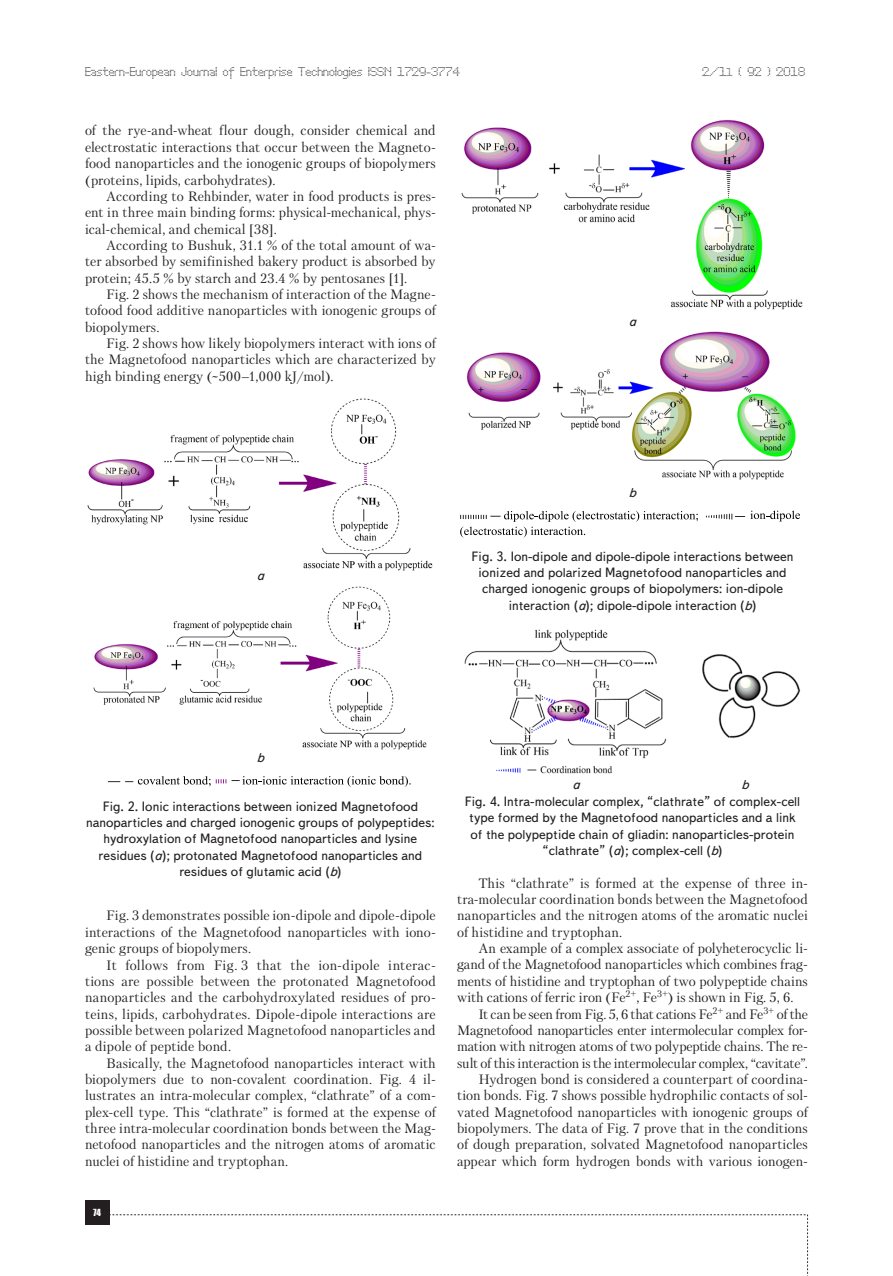
<style>
.page{position:relative;width:893px;height:1276px;background:#fff}
.page>*{position:absolute;margin:0;border:0;box-sizing:border-box;transform-origin:0 0}
.t1{font:13.5px/16.4px "Petersburg C";letter-spacing:-.005em;color:#231f20;text-align:justify}
.t2{font:13.5px/16.2px "Text Book C";color:#231f20;text-align:center}
.t3{font:italic 13.5px "Text Book C";color:#231f20}
.t4{font:12px "Perfo";letter-spacing:.015em;color:#231f20}
.t5{font:9px "Impact";color:#fff}
.s1{font-size:10.5px}
.s2{font-family:"Times New Roman"}
.s3{font-style:italic}
</style>
<div class="page">
<div style="left:85px;top:1200px;width:24px;height:24px;background:#231f20"></div>
<svg style="left:109px;top:1214px;width:699px;height:62px"></svg>
<img style="left:87px;top:398px;width:346px;height:173px">
<img style="left:93px;top:586px;width:334px;height:164px">
<img style="left:461px;top:119px;width:342px;height:191px">
<img style="left:466px;top:331px;width:330px;height:149px">
<img style="left:464px;top:629px;width:337px;height:145px">
<svg style="left:108px;top:776px;width:303px;height:11px"></svg>
<svg style="left:460px;top:511px;width:238px;height:26px"></svg>
<svg style="left:706px;top:510px;width:94px;height:11px"></svg>
<p class="t4" style="left:85px;top:65px;width:376px">Eastern-European Journal of Enterprise Technologies ISSN 1729-3774</p>
<p class="t4" style="left:702px;top:65px;width:104px">2/1<span class="s1">1</span> ( 92 ) 2018</p>
<p class="t1" style="left:85px;top:122px;width:352px">of the rye-and-wheat flour dough, consider chemical and electrostatic interactions that occur between the Magneto&shy;food nanoparticles and the ionogenic groups of biopolymers (proteins, lipids, carbohydrates).</p>
<p class="t1" style="left:85px;top:188px;width:352px;text-indent:21px">According to Rehbinder, water in food products is pres&shy;ent in three main binding forms: physical-mechanical, phys&shy;ical-chemical, and chemical [38].</p>
<p class="t1" style="left:85px;top:237px;width:352px;text-indent:21px">According to Bushuk, 31.1 % of the total amount of wa&shy;ter absorbed by semifinished bakery product is absorbed by protein; 45.5 % by starch and 23.4 % by pentosanes [1].</p>
<p class="t1" style="left:85px;top:286px;width:352px;text-indent:21px">Fig. 2 shows the mechanism of interaction of the Magne&shy;tofood food additive nanoparticles with ionogenic groups of biopolymers.</p>
<p class="t1" style="left:85px;top:335px;width:352px;text-indent:21px">Fig. 2 shows how likely biopolymers interact with ions of the Magnetofood nanoparticles which are characterized by high binding energy (~500<span class="s2">‒</span>1,000 kJ/mol).</p>
<p class="t3" style="left:629px;top:314px;width:9px">а</p>
<p class="t3" style="left:257px;top:567px;width:9px">а</p>
<p class="t3" style="left:629px;top:484px;width:9px">b</p>
<p class="t2" style="left:472px;top:548px;width:323px">Fig. 3. Ion-dipole and dipole-dipole interactions between ionized and polarized Magnetofood nanoparticles and charged ionogenic groups of biopolymers: ion-dipole interaction (<span class="s3">a</span>); dipole-dipole interaction (<span class="s3">b</span>)</p>
<p class="t3" style="left:257px;top:750px;width:9px">b</p>
<p class="t2" style="left:86px;top:798px;width:350px">Fig. 2. Ionic interactions between ionized Magnetofood nanoparticles and charged ionogenic groups of polypeptides: hydroxylation of Magnetofood nanoparticles and lysine residues (<span class="s3">a</span>); protonated Magnetofood nanoparticles and residues of glutamic acid (<span class="s3">b</span>)</p>
<p class="t1" style="left:85px;top:907px;width:352px;text-indent:21px">Fig. 3 demonstrates possible ion-dipole and dipole-dipole interactions of the Magnetofood nanoparticles with iono&shy;genic groups of biopolymers.</p>
<p class="t1" style="left:85px;top:956px;width:352px;text-indent:21px">It follows from Fig. 3 that the ion-dipole interac&shy;tions are possible between the protonated Magnetofood nanoparticles and the carbohydroxylated residues of pro&shy;teins, lipids, carbohydrates. Dipole-dipole interactions are possible between polarized Magnetofood nanoparticles and a dipole of peptide bond.</p>
<p class="t1" style="left:85px;top:1054px;width:352px;text-indent:21px">Basically, the Magnetofood nanoparticles interact with biopolymers due to non-covalent coordination. Fig. 4 il&shy;lustrates an intra-molecular complex, “clathrate” of a com&shy;plex-cell type. This “clathrate” is formed at the expense of three intra-molecular coordination bonds between the Mag&shy;netofood nanoparticles and the nitrogen atoms of aromatic nuclei of histidine and tryptophan.</p>
<p class="t5" style="left:93px;top:1205px;width:9px">74</p>
<p class="t3" style="left:572px;top:777px;width:9px">а</p>
<p class="t3" style="left:742px;top:777px;width:9px">b</p>
<p class="t2" style="left:465px;top:793px;width:337px">Fig. 4. Intra-molecular complex, “clathrate” of complex-cell type formed by the Magnetofood nanoparticles and a link of the polypeptide chain of gliadin: nanoparticles-protein “clathrate” (<span class="s3">a</span>); complex-cell (<span class="s3">b</span>)</p>
<p class="t1" style="left:457px;top:874px;width:352px;text-indent:21px">This “clathrate” is formed at the expense of three in&shy;tra-molecular coordination bonds between the Magnetofood nanoparticles and the nitrogen atoms of the aromatic nuclei of histidine and tryptophan.</p>
<p class="t1" style="left:457px;top:940px;width:352px;text-indent:21px">An example of a complex associate of polyheterocyclic li&shy;gand of the Magnetofood nanoparticles which combines frag&shy;ments of histidine and tryptophan of two polypeptide chains with cations of ferric iron (Fe<sup>2+</sup>, Fe<sup>3+</sup>) is shown in Fig. 5, 6.</p>
<p class="t1" style="left:457px;top:1005px;width:352px;text-align:right">It can be seen from Fig. 5, 6 that cations Fe<sup>2+</sup> and Fe<sup>3+</sup> of the Magnetofood nanoparticles enter intermolecular complex for&shy;mation with nitrogen atoms of two polypeptide chains. The re&shy;sult of this interaction is the intermolecular complex, “cavitate”.<br>Hydrogen bond is considered a counterpart of coordina&shy;tion bonds. Fig. 7 shows possible hydrophilic contacts of sol&shy;vated Magnetofood nanoparticles with ionogenic groups of biopolymers. The data of Fig. 7 prove that in the conditions of dough preparation, solvated Magnetofood nanoparticles appear which form hydrogen bonds with various ionogen-</p>
</div>
